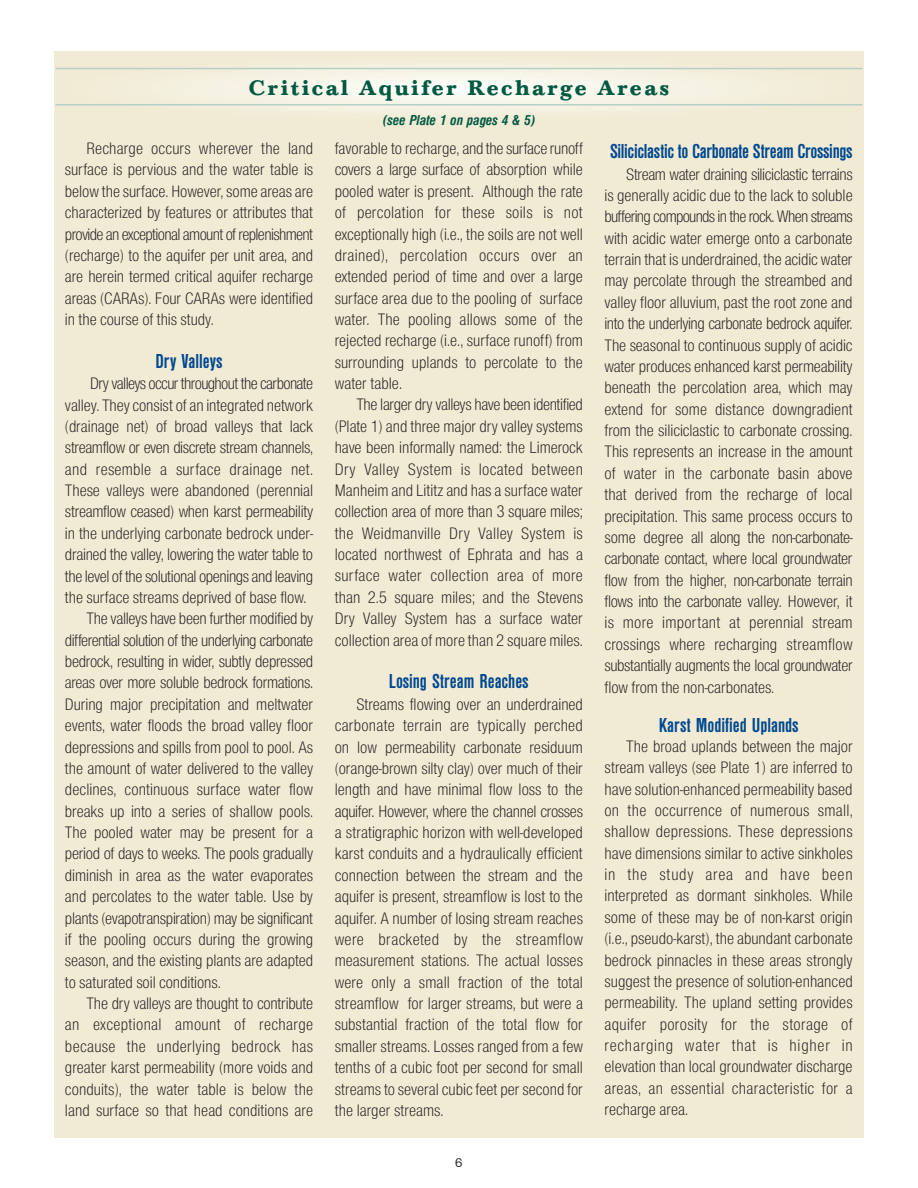
<style>
.page{position:relative;width:918px;height:1188px;background:#fff}
.page>*{position:absolute;margin:0;border:0;box-sizing:border-box;transform-origin:0 0}
.t1{font:700 21.75px "Baskerville T";letter-spacing:.115em;color:#005941}
.t2{font:700 condensed 21px "Nimbus San D";letter-spacing:-.005em;color:#004990}
.t3{font:17.25px/21.3px "Nimbus San D Ligh Cond";letter-spacing:-.005em;color:#231f20;text-align:justify}
.t4{font:17.25px "Nimbus San D Ligh Cond";letter-spacing:-.025em;color:#231f20}
.t5{font:17.25px "Nimbus San D Ligh Cond";letter-spacing:.02em;color:#231f20}
.t6{font:17.25px "Nimbus San D Ligh Cond";letter-spacing:-.035em;color:#231f20}
.t7{font:17.25px "Nimbus San D Ligh Cond";letter-spacing:-.04em;color:#231f20}
.t8{font:17.25px "Nimbus San D Ligh Cond";letter-spacing:.015em;color:#231f20}
.t9{font:italic 700 condensed 15px "Nimbus San D";color:#005941}
.t10{font:13.5px "Nimbus San P";color:#231f20}
</style>
<div class="page">
<div style="left:54px;top:51px;width:810px;height:1087px;background:#f1ebd5"></div>
<svg style="left:63px;top:65px;width:792px;height:47px"></svg>
<hr style="left:56px;top:68px;width:806px;height:1px;background:#b5d0c9">
<hr style="left:56px;top:104px;width:806px;height:2px;background:#b5d0c9">
<p class="t1" style="left:249px;top:79px;width:422px">Critical Aquifer Recharge Areas</p>
<p class="t9" style="left:383px;top:115px;width:154px">(see Plate 1 on pages 4 &amp; 5)</p>
<p class="t3" style="left:65px;top:139px;width:250px;text-indent:22px">Recharge occurs wherever the land surface is pervious and the water table is below the surface. However, some areas are characterized by features or attributes that provide an exceptional amount of replenishment (recharge) to the aquifer per unit area, and are herein termed critical aquifer recharge areas (CARAs). Four CARAs were identified in the course of this study.</p>
<p class="t2" style="left:155px;top:354px;width:69px">Dry Valleys</p>
<p class="t7" style="left:90px;top:378px;width:224px">Dry valleys occur throughout the carbonate</p>
<p class="t3" style="left:65px;top:396px;width:250px">valley. They consist of an integrated network</p>
<p class="t3" style="left:65px;top:417px;width:250px">(drainage net) of broad valleys that lack</p>
<p class="t4" style="left:65px;top:442px;width:250px">streamflow or even discrete stream channels,</p>
<p class="t8" style="left:65px;top:463px;width:250px">and resemble a surface drainage net.</p>
<p class="t3" style="left:65px;top:481px;width:250px">These valleys were abandoned (perennial</p>
<p class="t3" style="left:65px;top:503px;width:250px">streamflow ceased) when karst permeability</p>
<p class="t3" style="left:65px;top:524px;width:250px">in the underlying carbonate bedrock under-</p>
<p class="t3" style="left:65px;top:545px;width:250px">drained the valley, lowering the water table to</p>
<p class="t4" style="left:65px;top:570px;width:250px">the level of the solutional openings and leaving</p>
<p class="t3" style="left:65px;top:588px;width:243px">the surface streams deprived of base flow.</p>
<p class="t3" style="left:87px;top:609px;width:228px">The valleys have been further modified by</p>
<p class="t6" style="left:65px;top:634px;width:250px">differential solution of the underlying carbonate</p>
<p class="t3" style="left:65px;top:652px;width:250px">bedrock, resulting in wider, subtly depressed</p>
<p class="t4" style="left:65px;top:677px;width:250px">areas over more soluble bedrock formations.</p>
<p class="t3" style="left:65px;top:695px;width:250px">During major precipitation and meltwater</p>
<p class="t3" style="left:65px;top:716px;width:250px">events, water floods the broad valley floor</p>
<p class="t3" style="left:65px;top:738px;width:250px">depressions and spills from pool to pool. As</p>
<p class="t3" style="left:65px;top:759px;width:250px">the amount of water delivered to the valley</p>
<p class="t3" style="left:65px;top:780px;width:250px">declines, continuous surface water flow</p>
<p class="t3" style="left:65px;top:802px;width:250px">breaks up into a series of shallow pools.</p>
<p class="t3" style="left:65px;top:823px;width:250px">The pooled water may be present for a</p>
<p class="t3" style="left:65px;top:845px;width:250px">period of days to weeks. The pools gradually</p>
<p class="t3" style="left:65px;top:866px;width:250px">diminish in area as the water evaporates</p>
<p class="t3" style="left:65px;top:887px;width:250px">and percolates to the water table. Use by</p>
<p class="t3" style="left:65px;top:909px;width:250px">plants (evapotranspiration) may be significant</p>
<p class="t3" style="left:65px;top:930px;width:250px">if the pooling occurs during the growing</p>
<p class="t3" style="left:65px;top:951px;width:250px">season, and the existing plants are adapted</p>
<p class="t3" style="left:65px;top:973px;width:157px">to saturated soil conditions.</p>
<p class="t3" style="left:87px;top:994px;width:228px">The dry valleys are thought to contribute</p>
<p class="t5" style="left:65px;top:1019px;width:250px">an exceptional amount of recharge</p>
<p class="t5" style="left:65px;top:1040px;width:250px">because the underlying bedrock has</p>
<p class="t3" style="left:65px;top:1058px;width:250px">greater karst permeability (more voids and</p>
<p class="t3" style="left:65px;top:1080px;width:250px">conduits), the water table is below the</p>
<p class="t3" style="left:65px;top:1101px;width:250px">land surface so that head conditions are</p>
<p class="t3" style="left:335px;top:139px;width:250px">favorable to recharge, and the surface runoff covers a large surface of absorption while pooled water is present. Although the rate of percolation for these soils is not exceptionally high (i.e., the soils are not well drained), percolation occurs over an extended period of time and over a large surface area due to the pooling of surface water. The pooling allows some of the rejected recharge (i.e., surface runoff) from surrounding uplands to percolate to the water table.</p>
<p class="t3" style="left:335px;top:396px;width:250px;text-indent:22px">The larger dry valleys have been identified (Plate 1) and three major dry valley systems have been informally named: the Limerock Dry Valley System is located between Manheim and Lititz and has a surface water collection area of more than 3 square miles; the Weidmanville Dry Valley System is located northwest of Ephrata and has a surface water collection area of more than 2.5 square miles; and the Stevens Dry Valley System has a surface water collection area of more than 2 square miles.</p>
<p class="t2" style="left:389px;top:674px;width:141px">Losing Stream Reaches</p>
<p class="t3" style="left:335px;top:695px;width:250px;text-indent:22px">Streams flowing over an underdrained carbonate terrain are typically perched on low permeability carbonate residuum (orange-brown silty clay) over much of their length and have minimal flow loss to the aquifer. However, where the channel crosses a stratigraphic horizon with well-developed karst conduits and a hydraulically efficient connection between the stream and the aquifer is present, streamflow is lost to the aquifer. A number of losing stream reaches were bracketed by the streamflow measurement stations. The actual losses were only a small fraction of the total streamflow for larger streams, but were a substantial fraction of the total flow for smaller streams. Losses ranged from a few tenths of a cubic foot per second for small streams to several cubic feet per second for the larger streams.</p>
<p class="t10" style="left:456px;top:1158px;width:8px">6</p>
<p class="t2" style="left:610px;top:144px;width:244px">Siliciclastic to Carbonate Stream Crossings</p>
<p class="t3" style="left:605px;top:165px;width:250px;text-indent:22px">Stream water draining siliciclastic terrains is generally acidic due to the lack to soluble buffering compounds in the rock. When streams with acidic water emerge onto a carbonate terrain that is underdrained, the acidic water may percolate through the streambed and valley floor alluvium, past the root zone and into the underlying carbonate bedrock aquifer.<br>The seasonal to continuous supply of acidic water produces enhanced karst permeability beneath the percolation area, which may extend for some distance downgradient from the siliciclastic to carbonate crossing.<br>This represents an increase in the amount of water in the carbonate basin above that derived from the recharge of local precipitation. This same process occurs to some degree all along the non-carbonate&shy;carbonate contact, where local groundwater flow from the higher, non-carbonate terrain flows into the carbonate valley. However, it is more important at perennial stream crossings where recharging streamflow substantially augments the local groundwater flow from the non-carbonates.</p>
<p class="t2" style="left:659px;top:718px;width:141px">Karst Modified Uplands</p>
<p class="t3" style="left:605px;top:737px;width:250px;text-indent:22px">The broad uplands between the major stream valleys (see Plate 1) are inferred to have solution-enhanced permeability based on the occurrence of numerous small, shallow depressions. These depressions have dimensions similar to active sinkholes in the study area and have been interpreted as dormant sinkholes. While some of these may be of non-karst origin (i.e., pseudo-karst), the abundant carbonate bedrock pinnacles in these areas strongly suggest the presence of solution-enhanced permeability. The upland setting provides aquifer porosity for the storage of recharging water that is higher in elevation than local groundwater discharge areas, an essential characteristic for a recharge area.</p>
</div>
